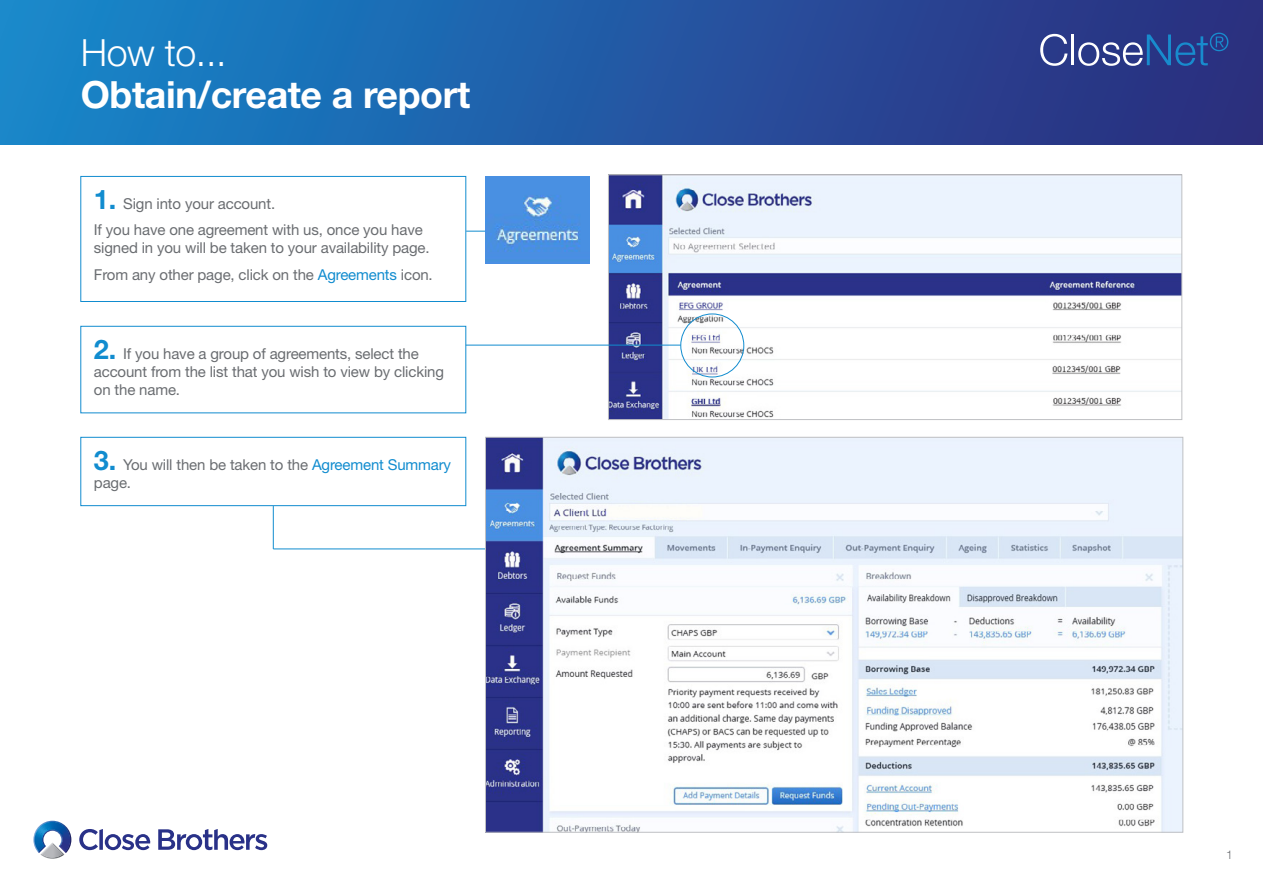
<style>
.page{position:relative;width:1263px;height:893px;background:#fff}
.page>*{position:absolute;margin:0;border:0;box-sizing:border-box;transform-origin:0 0}
.t1{font:700 37.5px "Helvetica Neue LT Std";letter-spacing:-.01em;color:#fff}
.t2{font:300 37.5px "Helvetica Neue LT Std";color:#fff}
.t3{font:15px/18px "Helvetica Neue LT Std";letter-spacing:-.01em;color:#6a6d71}
.t4{font:300 12px "Helvetica Neue LT Std";color:#6a6d71}
.s1{font-weight:700;font-size:27px;color:#118ccf}
.s2{color:#118ccf}
</style>
<div class="page">
<div style="left:0;top:0;width:1263px;height:145px;background:linear-gradient(to right,#1788cc,#2e2a7c)"></div>
<svg style="left:79px;top:829px;width:72px;height:21px"></svg>
<svg style="left:158px;top:829px;width:109px;height:21px"></svg>
<svg style="left:33px;top:821px;width:38px;height:38px"></svg>
<svg style="left:1040px;top:34px;width:27px;height:32px"></svg>
<hr style="left:1071px;top:35px;width:3px;height:30px;background:#fff">
<svg style="left:1078px;top:33px;width:150px;height:33px;background:#3b5499"></svg>
<img style="left:485px;top:176px;width:104px;height:87px">
<img style="left:610px;top:176px;width:570px;height:242px">
<div style="left:608px;top:174px;width:574px;height:246px;border:1px solid #bfc0c3"></div>
<svg style="left:466px;top:231px;width:19px;height:1px"></svg>
<hr style="left:466px;top:345px;width:215px;height:1px;background:#118ccf">
<hr style="left:273px;top:549px;width:280px;height:1px;background:#118ccf">
<div style="left:80px;top:176px;width:386px;height:126px;border:1px solid #118ccf"></div>
<div style="left:80px;top:326px;width:386px;height:87px;border:1px solid #118ccf"></div>
<div style="left:80px;top:437px;width:386px;height:69px;border:1px solid #118ccf"></div>
<hr style="left:273px;top:506px;width:1px;height:43px;background:#118ccf">
<div style="left:680px;top:314px;width:64px;height:63px;border:1px solid #118ccf;border-radius:50%"></div>
<img style="left:487px;top:439px;width:694px;height:392px">
<h1 class="t2" style="left:81px;top:29px;width:147px">How to...</h1>
<h1 class="t1" style="left:81px;top:71px;width:391px">Obtain/create a report</h1>
<p class="t3" style="left:94px;top:190px;width:330px;line-height:26.5px"><span class="s1">1.</span> Sign into your account.<br>If you have one agreement with us, once you have</p>
<p class="t3" style="left:94px;top:235px;width:340px;line-height:26.5px">signed in you will be taken to your availability page.<br>From any other page, click on the <span class="s2">Agreements</span> icon.</p>
<p class="t3" style="left:94px;top:344px;width:352px"><span class="s1">2.</span> If you have a group of agreements, select the account from the list that you wish to view by clicking on the name.</p>
<p class="t3" style="left:94px;top:455px;width:359px"><span class="s1">3.</span> You will then be taken to the <span class="s2">Agreement Summary </span>page.</p>
<p class="t4" style="left:1226px;top:847px;width:8px">1</p>
</div>
